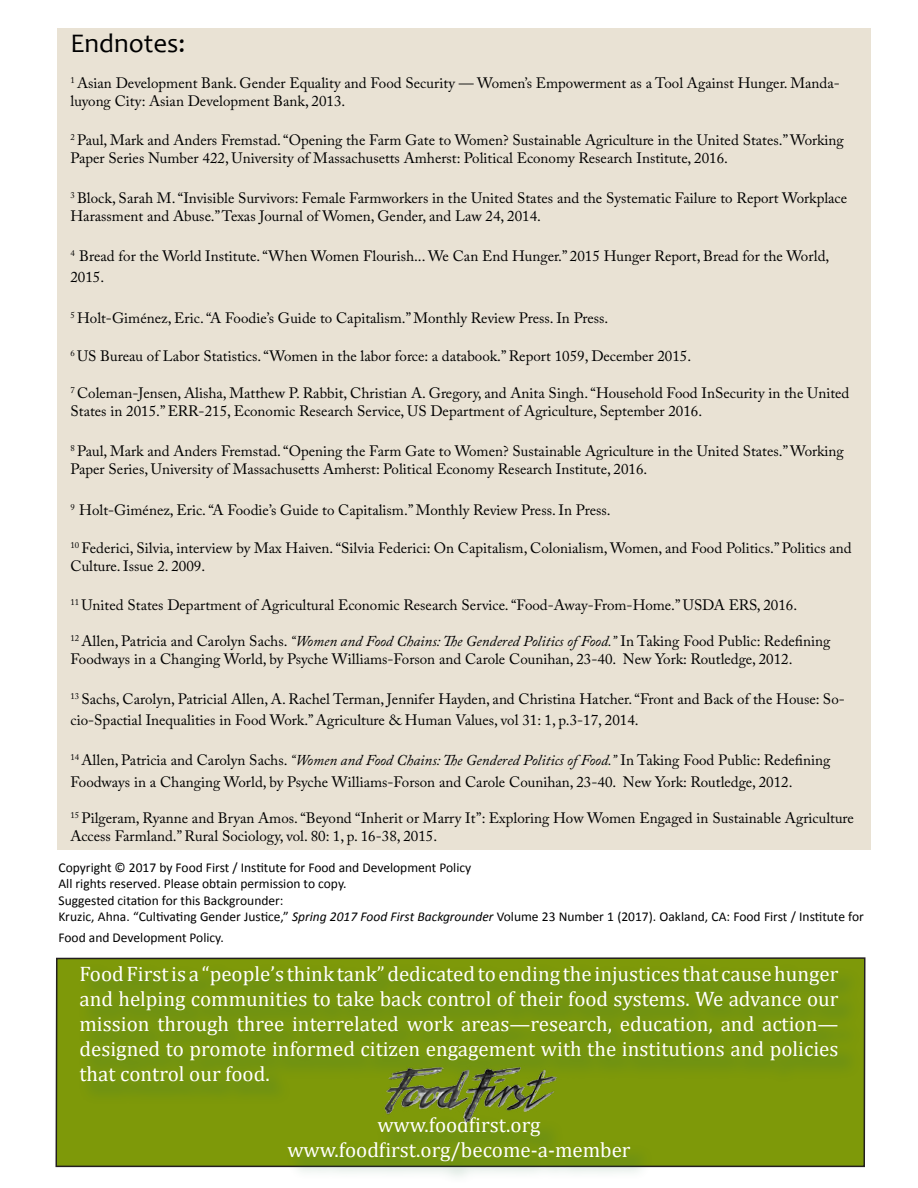
<style>
.page{position:relative;width:918px;height:1188px;background:#fff}
.page>*{position:absolute;margin:0;border:0;box-sizing:border-box;transform-origin:0 0}
.t1{font:27px "Candara";color:#000}
.t2{font:21px/25.2px "Cambria";color:#fff;text-align:justify}
.t3{font:15px/18px "Adobe Caslon Pro";color:#000}
.t4{font:13.5px/16.5px "Calibri";color:#000}
.s1{font-style:italic}
</style>
<div class="page">
<div style="left:57px;top:28px;width:813px;height:822px;background:#e9e2d4"></div>
<svg style="left:55px;top:957px;width:811px;height:211px;background:#768922"></svg>
<div style="left:77px;top:962px;width:785px;height:224px;background:#287143;opacity:.17"></div>
<img style="left:376px;top:1059px;width:292px;height:64px">
<h1 class="t1" style="left:71px;top:26px;width:116px">Endnotes:</h1>
<p class="t3" style="left:70px;top:74px;width:771px"><sup>1</sup> Asian Development Bank. Gender Equality and Food Security — Women’s Empowerment as a Tool Against Hunger. Manda&shy;luyong City: Asian Development Bank, 2013.</p>
<p class="t3" style="left:70px;top:131px;width:775px"><sup>2</sup> Paul, Mark and Anders Fremstad. “Opening the Farm Gate to Women? Sustainable Agriculture in the United States.” Working<br>Paper Series Number 422, University of Massachusetts Amherst: Political Economy Research Institute, 2016.</p>
<p class="t3" style="left:70px;top:189px;width:778px"><sup>3</sup> Block, Sarah M. “Invisible Survivors: Female Farmworkers in the United States and the Systematic Failure to Report Workplace<br>Harassment and Abuse.” Texas Journal of Women, Gender, and Law 24, 2014.</p>
<p class="t3" style="left:70px;top:245px;width:760px;line-height:21.6px"><sup>4</sup> Bread for the World Institute. “When Women Flourish... We Can End Hunger.” 2015 Hunger Report, Bread for the World,<br>2015.</p>
<p class="t3" style="left:71px;top:309px;width:539px"><sup>5</sup> Holt-Giménez, Eric. “A Foodie’s Guide to Capitalism.” Monthly Review Press. In Press.</p>
<p class="t3" style="left:71px;top:347px;width:622px"><sup>6</sup> US Bureau of Labor Statistics. “Women in the labor force: a databook.” Report 1059, December 2015.</p>
<p class="t3" style="left:70px;top:384px;width:780px"><sup>7</sup> Coleman-Jensen, Alisha, Matthew P. Rabbit, Christian A. Gregory, and Anita Singh. “Household Food InSecurity in the United<br>States in 2015.” ERR-215, Economic Research Service, US Department of Agriculture, September 2016.</p>
<p class="t3" style="left:70px;top:442px;width:775px"><sup>8</sup> Paul, Mark and Anders Fremstad. “Opening the Farm Gate to Women? Sustainable Agriculture in the United States.” Working<br>Paper Series, University of Massachusetts Amherst: Political Economy Research Institute, 2016.</p>
<p class="t3" style="left:71px;top:501px;width:542px"><sup>9</sup> Holt-Giménez, Eric. “A Foodie’s Guide to Capitalism.” Monthly Review Press. In Press.</p>
<p class="t3" style="left:71px;top:538px;width:783px"><sup>10</sup> Federici, Silvia, interview by Max Haiven. “Silvia Federici: On Capitalism, Colonialism, Women, and Food Politics.” Politics and<br>Culture. Issue 2. 2009.</p>
<p class="t3" style="left:71px;top:596px;width:728px"><sup>11</sup> United States Department of Agricultural Economic Research Service. “Food-Away-From-Home.” USDA ERS, 2016.</p>
<p class="t3" style="left:71px;top:632px;width:761px"><sup>12</sup> Allen, Patricia and Carolyn Sachs. <span class="s1">“Women and Food Chains: The Gendered Politics of Food.”</span> In Taking Food Public: Redefining<br>Foodways in a Changing World, by Psyche Williams-Forson and Carole Counihan, 23-40. New York: Routledge, 2012.</p>
<p class="t3" style="left:71px;top:688px;width:776px;line-height:21.6px"><sup>13</sup> Sachs, Carolyn, Patricial Allen, A. Rachel Terman, Jennifer Hayden, and Christina Hatcher. “Front and Back of the House: So&shy;cio-Spactial Inequalities in Food Work.” Agriculture &amp; Human Values, vol 31: 1, p.3-17, 2014.</p>
<p class="t3" style="left:71px;top:749px;width:761px;line-height:21.6px"><sup>14</sup> Allen, Patricia and Carolyn Sachs. <span class="s1">“Women and Food Chains: The Gendered Politics of Food.”</span> In Taking Food Public: Redefining<br>Foodways in a Changing World, by Psyche Williams-Forson and Carole Counihan, 23-40. New York: Routledge, 2012.</p>
<p class="t3" style="left:71px;top:808px;width:785px"><sup>15</sup> Pilgeram, Ryanne and Bryan Amos. “Beyond “Inherit or Marry It”: Exploring How Women Engaged in Sustainable Agriculture<br>Access Farmland.” Rural Sociology, vol. 80: 1, p. 16-38, 2015.</p>
<p class="t4" style="left:59px;top:859px;width:807px">Copyright © 2017 by Food First / Institute for Food and Development Policy<br>All rights reserved. Please obtain permission to copy.<br>Suggested citation for this Backgrounder:<br>Kruzic, Ahna. “Cultivating Gender Justice,” <span class="s1">Spring 2017 Food First Backgrounder</span> Volume 23 Number 1 (2017). Oakland, CA: Food First / Institute for</p>
<p class="t4" style="left:59px;top:930px;width:167px">Food and Development Policy.</p>
<p class="t2" style="left:80px;top:961px;width:760px">Food First is a “people’s think tank” dedicated to ending the injustices that cause hunger and helping communities to take back control of their food systems. We advance our mission through three interrelated work areas—research, education, and action— designed to promote informed citizen engagement with the institutions and policies that control our food.</p>
<h2 class="t2" style="left:287px;top:1112px;width:345px;text-align:center">www.foodfirst.org www.foodfirst.org/become-a-member</h2>
</div>
